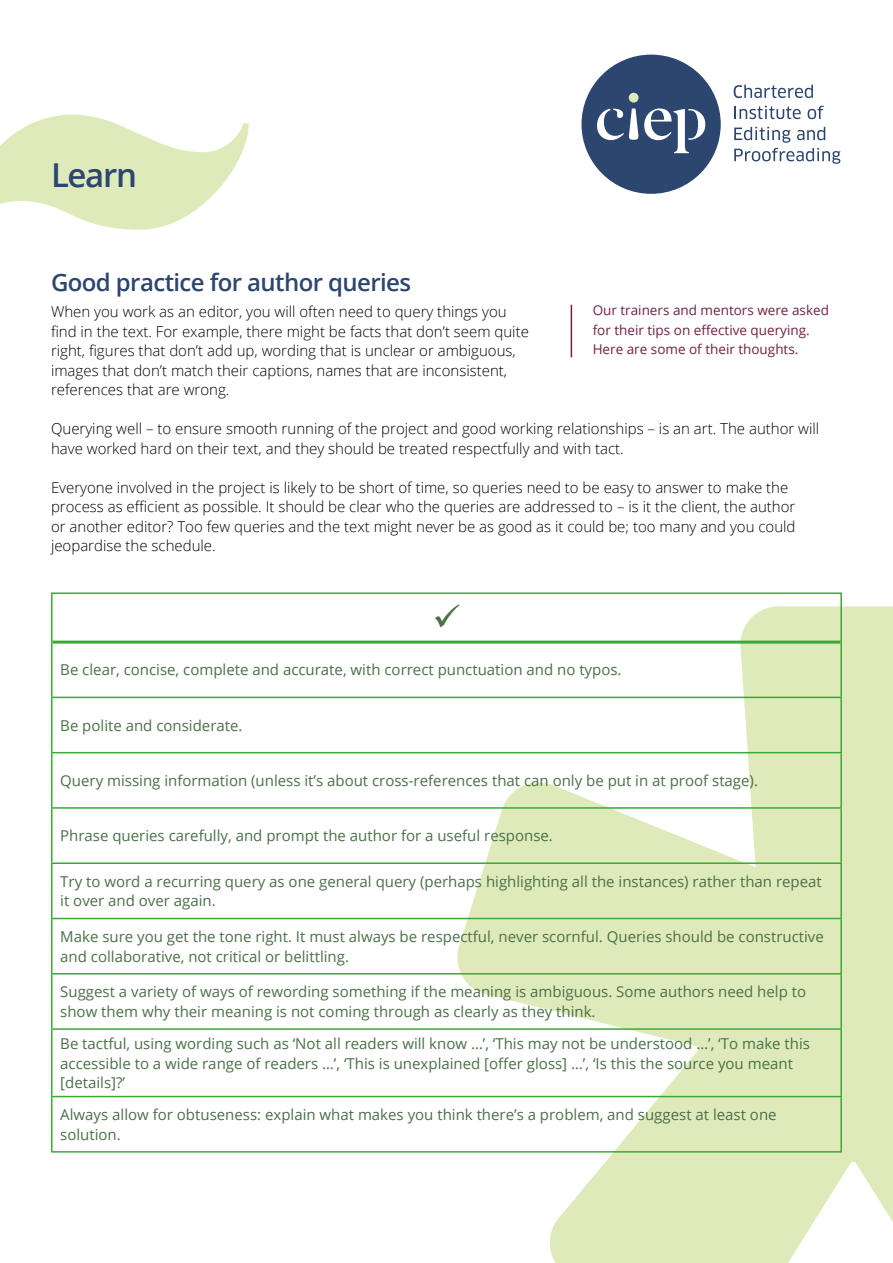
<style>
.page{position:relative;width:893px;height:1263px;background:#fff}
.page>*{position:absolute;margin:0;border:0;box-sizing:border-box;transform-origin:0 0}
.t1{font:600 33px "Open Sans";letter-spacing:-.04em;color:#2d4670}
.Factsheet-title{font:600 24px "Open Sans";letter-spacing:-.025em;color:#2d4670}
.Table-text-olive{font:15px/19.5px "Open Sans";color:#4b7048}
.Body-text{font:300 15px/19.5px "Open Sans";color:#000}
.t2{font:13.5px/19.5px "Open Sans";color:#712145}
</style>
<div class="page">
<svg style="left:452px;top:606px;width:441px;height:657px;fill:#dfeabb"></svg>
<svg style="left:734px;top:85px;width:79px;height:13px"></svg>
<svg style="left:734px;top:106px;width:67px;height:13px"></svg>
<svg style="left:808px;top:106px;width:16px;height:13px"></svg>
<svg style="left:734px;top:127px;width:106px;height:37px"></svg>
<div style="left:581px;top:55px;width:140px;height:139px;background:#2d4670;border-radius:50%"></div>
<div style="left:629px;top:93px;width:9px;height:10px;background:#deeabc;border-radius:50%"></div>
<svg style="left:597px;top:108px;width:108px;height:45px"></svg>
<svg style="left:0;top:115px;width:249px;height:115px"></svg>
<hr style="left:51px;top:592px;width:791px;height:2px;background:#3aaa35">
<hr style="left:51px;top:594px;width:2px;height:48px;background:#3aaa35">
<hr style="left:840px;top:594px;width:2px;height:48px;background:#3aaa35">
<hr style="left:51px;top:642px;width:2px;height:55px;background:#3aaa35">
<hr style="left:840px;top:642px;width:2px;height:55px;background:#3aaa35">
<hr style="left:51px;top:752px;width:791px;height:1px;background:#3aaa35">
<hr style="left:51px;top:807px;width:791px;height:2px;background:#3aaa35">
<hr style="left:51px;top:862px;width:791px;height:2px;background:#3aaa35">
<hr style="left:51px;top:918px;width:791px;height:1px;background:#3aaa35">
<hr style="left:51px;top:973px;width:791px;height:1px;background:#3aaa35">
<hr style="left:51px;top:1028px;width:791px;height:2px;background:#3aaa35">
<hr style="left:51px;top:1096px;width:791px;height:1px;background:#3aaa35">
<hr style="left:51px;top:1151px;width:791px;height:1px;background:#3aaa35">
<hr style="left:53px;top:641px;width:787px;height:3px;background:#3aaa35">
<hr style="left:51px;top:697px;width:791px;height:1px;background:#3aaa35">
<hr style="left:51px;top:698px;width:2px;height:54px;background:#3aaa35">
<hr style="left:840px;top:698px;width:2px;height:54px;background:#3aaa35">
<hr style="left:51px;top:753px;width:2px;height:54px;background:#3aaa35">
<hr style="left:840px;top:753px;width:2px;height:54px;background:#3aaa35">
<hr style="left:51px;top:809px;width:2px;height:53px;background:#3aaa35">
<hr style="left:840px;top:809px;width:2px;height:53px;background:#3aaa35">
<hr style="left:51px;top:864px;width:2px;height:54px;background:#3aaa35">
<hr style="left:840px;top:864px;width:2px;height:54px;background:#3aaa35">
<hr style="left:51px;top:919px;width:2px;height:54px;background:#3aaa35">
<hr style="left:840px;top:919px;width:2px;height:54px;background:#3aaa35">
<hr style="left:51px;top:974px;width:2px;height:54px;background:#3aaa35">
<hr style="left:840px;top:974px;width:2px;height:54px;background:#3aaa35">
<hr style="left:51px;top:1030px;width:2px;height:66px;background:#3aaa35">
<hr style="left:840px;top:1030px;width:2px;height:66px;background:#3aaa35">
<hr style="left:51px;top:1097px;width:2px;height:54px;background:#3aaa35">
<hr style="left:840px;top:1097px;width:2px;height:54px;background:#3aaa35">
<hr style="left:571px;top:305px;width:1px;height:52px;background:#712145">
<svg style="left:452px;top:606px;width:7px;height:21px"></svg>
<h1 class="t1" style="left:51px;top:152px;width:87px">Learn</h1>
<p class="Factsheet-title" style="left:51px;top:265px;width:362px">Good practice for author queries</p>
<p class="Body-text" style="left:51px;top:302px;width:479px">When you work as an editor, you will often need to query things you find in the text. For example, there might be facts that don’t seem quite right, figures that don’t add up, wording that is unclear or ambiguous, images that don’t match their captions, names that are inconsistent, references that are wrong.</p>
<p class="Body-text" style="left:51px;top:419px;width:770px">Querying well – to ensure smooth running of the project and good working relationships – is an art. The author will have worked hard on their text, and they should be treated respectfully and with tact.</p>
<p class="Body-text" style="left:51px;top:477px;width:746px">Everyone involved in the project is likely to be short of time, so queries need to be easy to answer to make the process as efficient as possible. It should be clear who the queries are addressed to – is it the client, the author or another editor? Too few queries and the text might never be as good as it could be; too many and you could jeopardise the schedule.</p>
<p class="t2" style="left:593px;top:300px;width:238px">Our trainers and mentors were asked for their tips on effective querying.<br>Here are some of their thoughts.</p>
<p class="Table-text-olive" style="left:60px;top:660px;width:563px">Be clear, concise, complete and accurate, with correct punctuation and no typos.</p>
<p class="Table-text-olive" style="left:60px;top:715px;width:184px">Be polite and considerate.</p>
<p class="Table-text-olive" style="left:60px;top:770px;width:699px">Query missing information (unless it’s about cross-references that can only be put in at proof stage).</p>
<p class="Table-text-olive" style="left:60px;top:826px;width:494px">Phrase queries carefully, and prompt the author for a useful response.</p>
<p class="Table-text-olive" style="left:60px;top:871px;width:763px">Try to word a recurring query as one general query (perhaps highlighting all the instances) rather than repeat it over and over again.</p>
<p class="Table-text-olive" style="left:60px;top:926px;width:765px">Make sure you get the tone right. It must always be respectful, never scornful. Queries should be constructive and collaborative, not critical or belittling.</p>
<p class="Table-text-olive" style="left:60px;top:982px;width:747px">Suggest a variety of ways of rewording something if the meaning is ambiguous. Some authors need help to show them why their meaning is not coming through as clearly as they think.</p>
<p class="Table-text-olive" style="left:60px;top:1033px;width:751px">Be tactful, using wording such as ‘Not all readers will know …’, ‘This may not be understood …’, ‘To make this accessible to a wide range of readers …’, ‘This is unexplained [offer gloss] …’, ‘Is this the source you meant [details]?’</p>
<p class="Table-text-olive" style="left:60px;top:1104px;width:718px">Always allow for obtuseness: explain what makes you think there’s a problem, and suggest at least one solution.</p>
</div>
